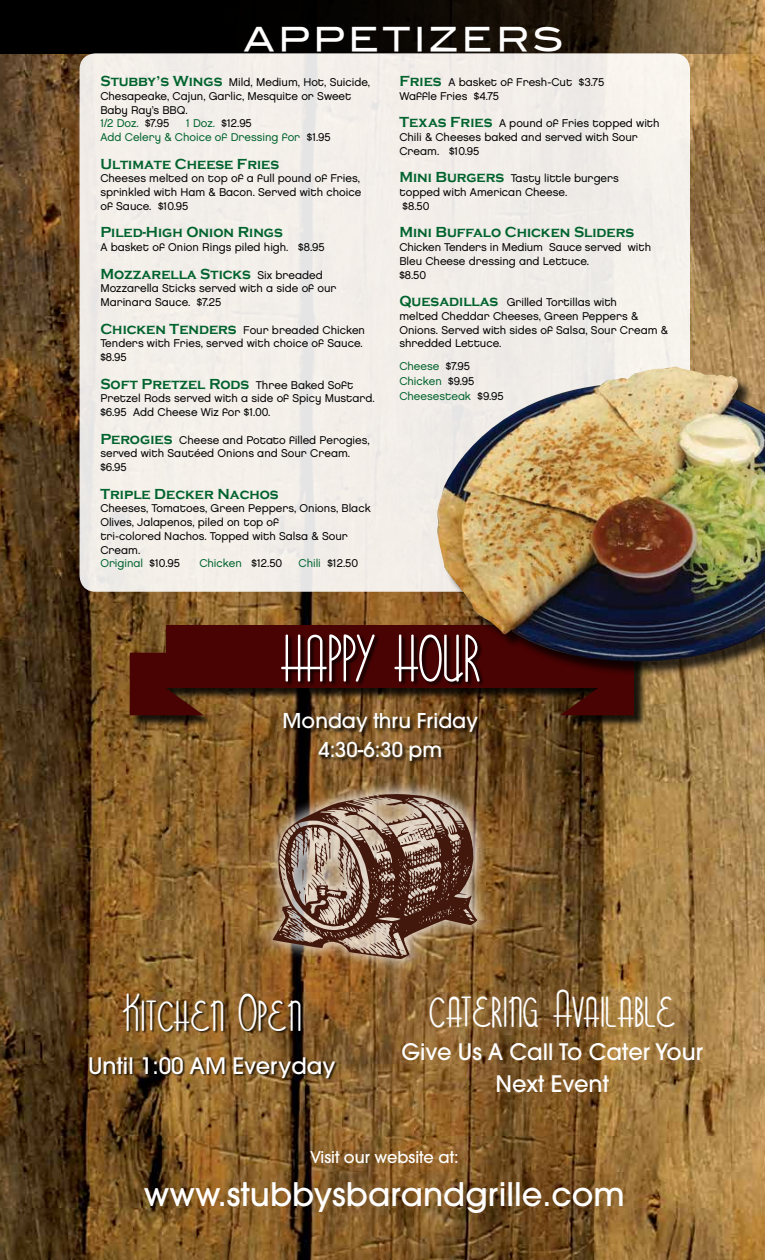
<style>
.page{position:relative;width:765px;height:1260px;background:#fff}
.page>*{position:absolute;margin:0;border:0;box-sizing:border-box;transform-origin:0 0}
.t1{font:62.88px "Bittersweet NF";color:#fff}
.t2{font:50px "Bittersweet NF";color:#fff}
.t3{font:32.88px "Blair Md ITCTT Medium";letter-spacing:.11em;color:#fff}
.t4{font:500 32.25px "Avant Garde";color:#fff}
.t5{font:500 22.62px/32.2px "Avant Garde";color:#fff;text-align:center}
.t6{font:500 20.38px/29px "Avant Garde";color:#fff;text-align:center}
.t7{font:500 16.12px "Avant Garde";color:#fff}
.t8{font:700 15px "Copperplate Gothic";color:#00632e;scale:.95 1}
.t9{font:11.25px/13.8px "Chalet London Nineteen Eighty";color:#000}
.t10{font:11.25px/15px "Chalet London Nineteen Eighty";color:#00632e}
.s1{font-family:"Copperplate Gothic";font-weight:700;font-size:15px;color:#00632e}
.s2{color:#00632e}
.s3{color:#000}
.s4{font-family:"Chalet London Nineteen Eighty";font-weight:400;font-size:11.25px;color:#000}
</style>
<div class="page">
<img style="left:0;top:0;width:765px;height:1260px">
<svg style="left:247px;top:772px;width:250px;height:212px;background:#875e2d"></svg>
<svg style="left:272px;top:794px;width:205px;height:165px;background:#896c59"></svg>
<div style="left:89px;top:993px;width:249px;height:87px;background:#000;opacity:.75"></div>
<svg style="left:0;top:0;width:763px;height:53px;background:#21190e"></svg>
<div style="left:80px;top:53px;width:610px;height:539px;background:#f3eee9;border-radius:16px"></div>
<div style="left:131px;top:627px;width:515px;height:100px;background:#000;opacity:.84"></div>
<svg style="left:130px;top:653px;width:74px;height:62px;background:#4a0c06"></svg>
<svg style="left:560px;top:677px;width:74px;height:38px;background:#420804"></svg>
<div style="left:166px;top:626px;width:432px;height:62px;background:#490303"></div>
<div style="left:281px;top:635px;width:204px;height:131px;background:#000;opacity:.91"></div>
<img style="left:436px;top:367px;width:329px;height:307px">
<h3 class="t3" style="left:243px;top:19px;width:322px">APPETIZERS</h3>
<p class="t9" style="left:100px;top:75px;width:271px"><span class="s1">Stubby’s Wings</span> Mild, Medium, Hot, Suicide,<br>Chesapeake, Cajun, Garlic, Mesquite or Sweet<br>Baby Ray’s BBQ.<br><span class="s2">1/2 Doz.</span> $7.95</p>
<p class="t9" style="left:399px;top:75px;width:206px"><span class="s1">Fries</span> A basket of Fresh-Cut $3.75<br>Waffle Fries $4.75</p>
<p class="t9" style="left:399px;top:117px;width:262px"><span class="s1">Texas Fries</span> A pound of Fries topped with<br>Chili &amp; Cheeses baked and served with Sour<br>Cream. $10.95</p>
<p class="t9" style="left:399px;top:172px;width:221px"><span class="s1">Mini Burgers</span> Tasty little burgers topped with American Cheese.<br>$8.50</p>
<h3 class="t8" style="left:399px;top:224px;width:249px">Mini Buffalo Chicken Sliders</h3>
<p class="t9" style="left:399px;top:240px;width:253px">Chicken Tenders in Medium Sauce served with<br>Bleu Cheese dressing and Lettuce.<br>$8.50</p>
<p class="t9" style="left:399px;top:295px;width:270px"><span class="s1">Quesadillas</span> Grilled Tortillas with<br>melted Cheddar Cheeses, Green Peppers &amp; Onions. Served with sides of Salsa, Sour Cream &amp; shredded Lettuce.</p>
<p class="t10" style="left:399px;top:358px;width:106px">Cheese <span class="s3">$7.95<br></span>Chicken <span class="s3">$9.95<br></span>Cheesesteak <span class="s3">$9.95</span></p>
<p class="t10" style="left:100px;top:117px;width:232px;line-height:13.8px;text-indent:86px">1 Doz. <span class="s3">$12.95<br></span>Add Celery &amp; Choice of Dressing for <span class="s3">$1.95</span></p>
<h3 class="t8" style="left:100px;top:155px;width:190px">Ultimate Cheese Fries</h3>
<p class="t9" style="left:100px;top:172px;width:263px">Cheeses melted on top of a full pound of Fries, sprinkled with Ham &amp; Bacon. Served with choice of Sauce. $10.95</p>
<h3 class="t8" style="left:100px;top:224px;width:194px">Piled-High Onion Rings</h3>
<p class="t9" style="left:100px;top:240px;width:226px">A basket of Onion Rings piled high. $8.95</p>
<h3 class="t8" style="left:100px;top:265px;width:236px">Mozzarella Sticks <span class="s4">Six breaded</span></h3>
<p class="t9" style="left:100px;top:282px;width:238px">Mozzarella Sticks served with a side of our<br>Marinara Sauce. $7.25</p>
<p class="t9" style="left:100px;top:323px;width:266px"><span class="s1">Chicken Tenders</span> Four breaded Chicken<br>Tenders with Fries, served with choice of Sauce. $8.95</p>
<h3 class="t8" style="left:100px;top:375px;width:268px">Soft Pretzel Rods <span class="s4">Three Baked Soft</span></h3>
<p class="t9" style="left:100px;top:392px;width:276px">Pretzel Rods served with a side of Spicy Mustard. $6.95 Add Cheese Wiz for $1.00.</p>
<p class="t9" style="left:100px;top:433px;width:271px"><span class="s1">Perogies</span> Cheese and Potato filled Perogies, served with Sautéed Onions and Sour Cream. $6.95</p>
<h3 class="t8" style="left:100px;top:485px;width:189px">Triple Decker Nachos</h3>
<p class="t9" style="left:100px;top:502px;width:272px">Cheeses, Tomatoes, Green Peppers, Onions, Black<br>Olives, Jalapenos, piled on top of<br>tri-colored Nachos. Topped with Salsa &amp; Sour<br>Cream.<br><span class="s2">Original</span> $10.95</p>
<p class="t10" style="left:199px;top:556px;width:84px">Chicken <span class="s3">$12.50</span></p>
<p class="t9" style="left:299px;top:557px;width:61px"><span class="s2">Chili</span> $12.50</p>
<h1 class="t1" style="left:280px;top:626px;width:202px">HAPPY HOUR</h1>
<h3 class="t6" style="left:283px;top:706px;width:197px">Monday thru Friday<br>4:30-6:30 pm</h3>
<h2 class="t2" style="left:122px;top:986px;width:181px">Kitchen Open</h2>
<h3 class="t5" style="left:88px;top:1049px;width:249px">Until 1:00 AM Everyday</h3>
<h2 class="t2" style="left:429px;top:983px;width:248px">catering Available</h2>
<h3 class="t5" style="left:401px;top:1035px;width:303px">Give Us A Call To Cater Your<br>Next Event</h3>
<h3 class="t7" style="left:310px;top:1147px;width:150px">Visit our website at:</h3>
<h3 class="t4" style="left:144px;top:1174px;width:482px">www.stubbysbarandgrille.com</h3>
</div>
